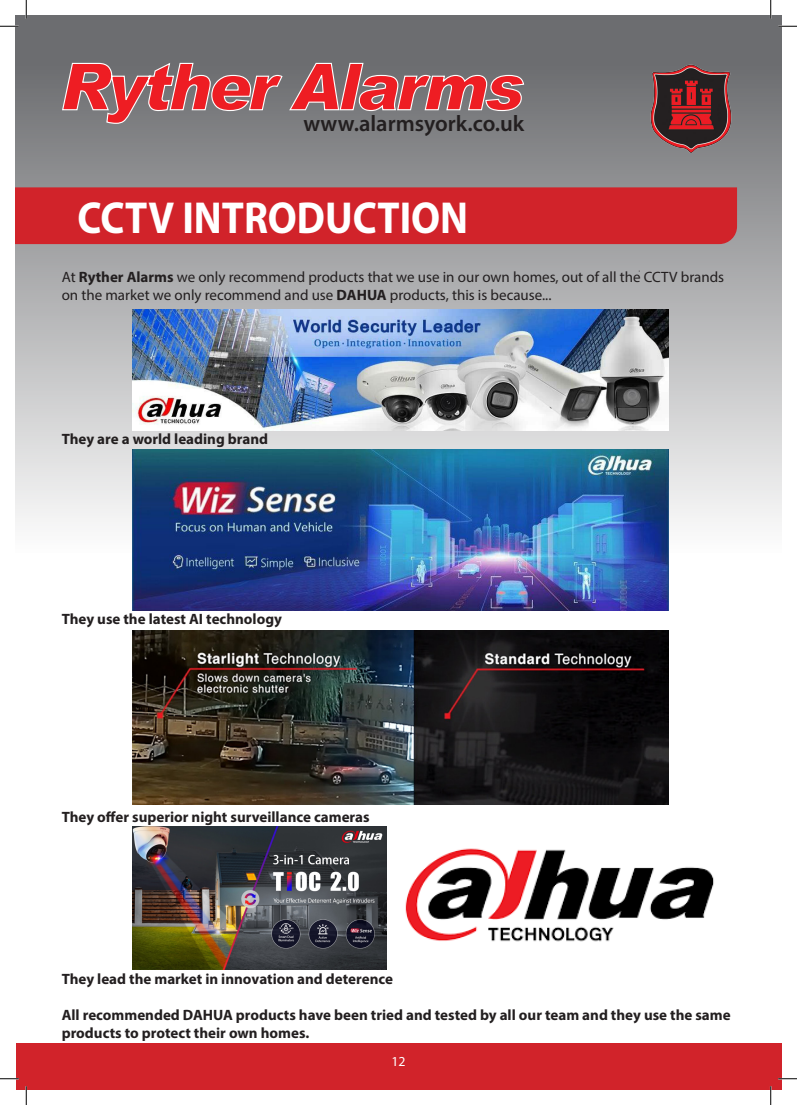
<style>
.page{position:relative;width:797px;height:1105px;background:#fff}
.page>*{position:absolute;margin:0;border:0;box-sizing:border-box;transform-origin:0 0}
.t1{font:700 45px "Myriad Pro";color:#fff;scale:.9 1}
.t2{font:600 22.5px "Myriad Pro";color:#231f20}
.t3{font:700 15px/18px "Myriad Pro";color:#231f20}
.t4{font:15px/18px "Myriad Pro";color:#231f20}
.t5{font:13.75px "Myriad Pro";color:#fff}
.s1{font-weight:700}
</style>
<div class="page">
<div style="left:16px;top:1043px;width:765px;height:46px;background:#d1232a"></div>
<div style="left:16px;top:16px;width:765px;height:536px;background:linear-gradient(to bottom,#616265,#f9fafa)"></div>
<svg style="left:62px;top:62px;width:462px;height:62px;background:#aa6367"></svg>
<img style="left:646px;top:62px;width:89px;height:94px">
<div style="left:16px;top:187px;width:721px;height:57px;background:#d1232a"></div>
<img style="left:133px;top:310px;width:535px;height:121px">
<img style="left:133px;top:450px;width:535px;height:161px">
<img style="left:133px;top:630px;width:535px;height:174px">
<img style="left:133px;top:827px;width:253px;height:142px">
<img style="left:405px;top:848px;width:309px;height:94px">
<svg style="left:0;top:25px;width:19px;height:2px"></svg>
<svg style="left:778px;top:25px;width:19px;height:2px"></svg>
<svg style="left:0;top:1078px;width:19px;height:1px"></svg>
<svg style="left:778px;top:1078px;width:19px;height:1px"></svg>
<svg style="left:25px;top:0;width:2px;height:19px"></svg>
<svg style="left:25px;top:1086px;width:2px;height:19px"></svg>
<svg style="left:770px;top:0;width:1px;height:19px"></svg>
<svg style="left:770px;top:1086px;width:1px;height:19px"></svg>
<p class="t2" style="left:303px;top:109px;width:222px">www.alarmsyork.co.uk</p>
<p class="t1" style="left:77px;top:188px;width:435px">CCTV INTRODUCTION</p>
<p class="t4" style="left:62px;top:268px;width:664px">At <span class="s1">Ryther Alarms</span> we only recommend products that we use in our own homes, out of all the CCTV brands on the market we only recommend and use <span class="s1">DAHUA</span> products, this is because...</p>
<p class="t3" style="left:62px;top:429px;width:208px">They are a world leading brand</p>
<p class="t3" style="left:62px;top:609px;width:222px">They use the latest AI technology</p>
<p class="t3" style="left:62px;top:807px;width:309px">They offer superior night surveillance cameras</p>
<p class="t3" style="left:62px;top:969px;width:333px">They lead the market in innovation and deterence</p>
<p class="t3" style="left:62px;top:1005px;width:670px">All recommended DAHUA products have been tried and tested by all our team and they use the same products to protect their own homes.</p>
<p class="t5" style="left:391px;top:1053px;width:16px">12</p>
</div>
